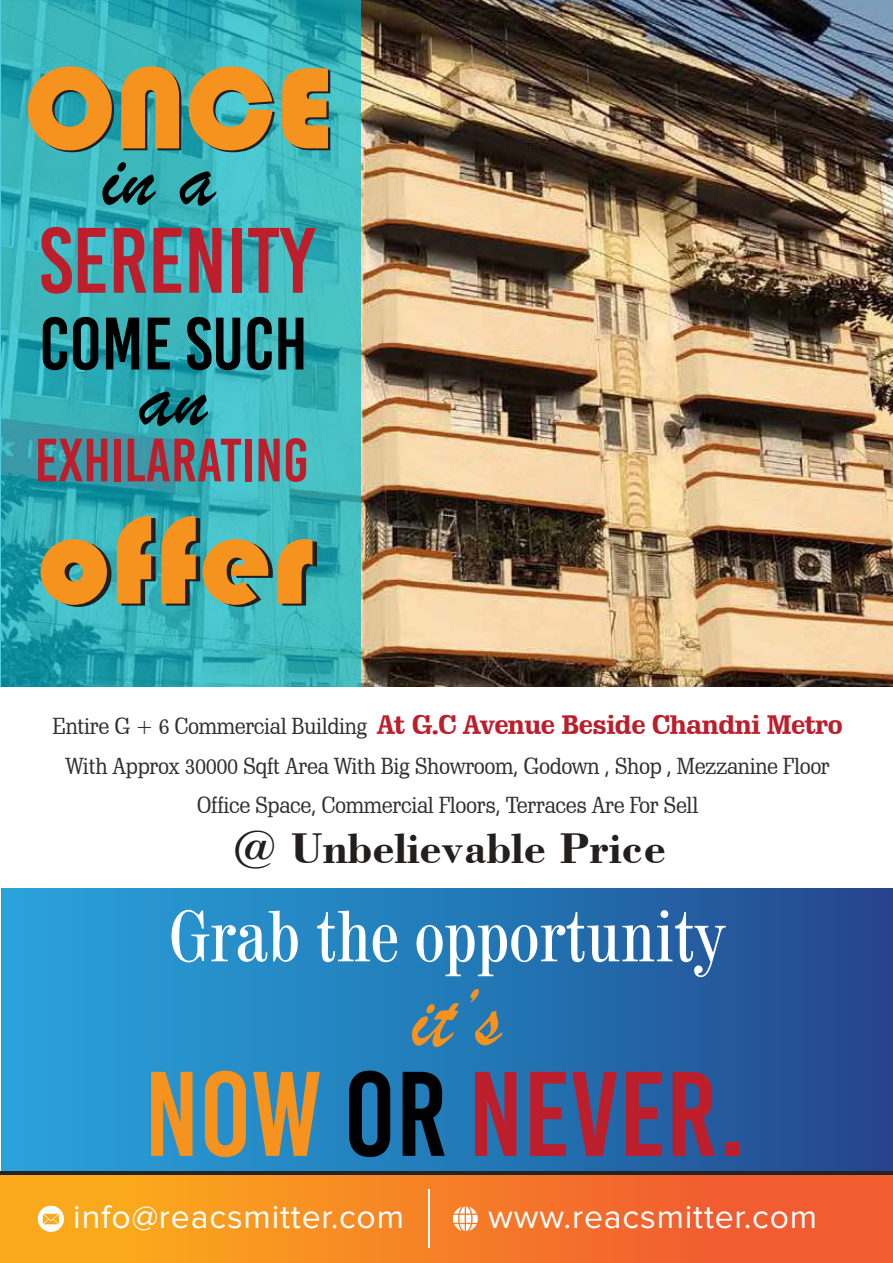
<style>
.page{position:relative;width:893px;height:1263px;background:#fff}
.page>*{position:absolute;margin:0;border:0;box-sizing:border-box;transform-origin:0 0}
.t1{font:129.6px "Bauhaus 93";color:#f6921e}
.t2{font:120px "Bebas Kai";color:#bc1e2c}
.t3{font:120px "Bauhaus 93";color:#f6921e}
.t4{font:92.7px "Bebas Kai";color:#bc1e2c}
.t5{font:88.35px "Brush Script";color:#000}
.t6{font:85.65px "Brush Script";color:#f6921e}
.t7{font:74.1px "Bebas Kai";color:#000}
.t8{font:condensed 71.85px "Century 725 BT";color:#fff}
.t9{font:60.9px "Bebas Kai";color:#bc1e2c}
.t10{font:700 45.15px "Bodoni BT";color:#221f1f}
.t11{font:33.75px "Proxima Nova";letter-spacing:.025em;color:#fff}
.t12{font:700 26.1px "Schadow BT";letter-spacing:-.02em;color:#bc1e2c}
.t13{font:22.5px/39.5px "Schadow BT";letter-spacing:-.02em;color:#312f30;text-align:center}
.s1{font-weight:400;font-size:22.5px;color:#312f30}
.s2{color:#f6921e}
.s3{color:#000}
</style>
<div class="page">
<div style="left:2px;top:888px;width:891px;height:283px;background:linear-gradient(to right,#27a7dd,#23488f)"></div>
<div style="left:0;top:1175px;width:893px;height:88px;background:linear-gradient(to right,#fcb21a,#ef4f34)"></div>
<img style="left:2px;top:0;width:891px;height:687px">
<hr style="left:0;top:1171px;width:893px;height:4px;background:#242424">
<hr style="left:429px;top:1190px;width:1px;height:58px;background:#fff">
<svg style="left:38px;top:1204px;width:27px;height:28px"></svg>
<svg style="left:453px;top:1206px;width:25px;height:25px"></svg>
<svg style="left:0;top:0;width:360px;height:686px;background:#37b2ba"></svg>
<h2 class="t3" style="left:25px;top:40px;width:310px">ONCE</h2>
<h3 class="t5" style="left:102px;top:123px;width:115px">in a</h3>
<h3 class="t4" style="left:39px;top:211px;width:277px">SERENITY</h3>
<h3 class="t7" style="left:39px;top:304px;width:270px">COME SUCH</h3>
<h3 class="t5" style="left:139px;top:344px;width:70px">an</h3>
<h3 class="t9" style="left:35px;top:428px;width:276px">EXHILARATING</h3>
<h1 class="t1" style="left:38px;top:487px;width:277px">offer</h1>
<p class="t12" style="left:53px;top:709px;width:792px"><span class="s1">Entire G + 6 Commercial Building</span> At G.C Avenue Beside Chandni Metro</p>
<p class="t13" style="left:65px;top:746px;width:766px">With Approx 30000 Sqft Area With Big Showroom, Godown , Shop , Mezzanine Floor<br>Office Space, Commercial Floors, Terraces Are For Sell</p>
<h3 class="t10" style="left:232px;top:821px;width:435px">@ Unbelievable Price</h3>
<h3 class="t8" style="left:169px;top:892px;width:556px">Grab the opportunity</h3>
<h3 class="t6" style="left:412px;top:967px;width:91px">it’s</h3>
<h2 class="t2" style="left:144px;top:1050px;width:603px"><span class="s2">NOW</span> <span class="s3">OR</span> NEVER.</h2>
<h3 class="t11" style="left:73px;top:1198px;width:332px">info@reacsmitter.com</h3>
<h3 class="t11" style="left:488px;top:1198px;width:331px">www.reacsmitter.com</h3>
</div>
